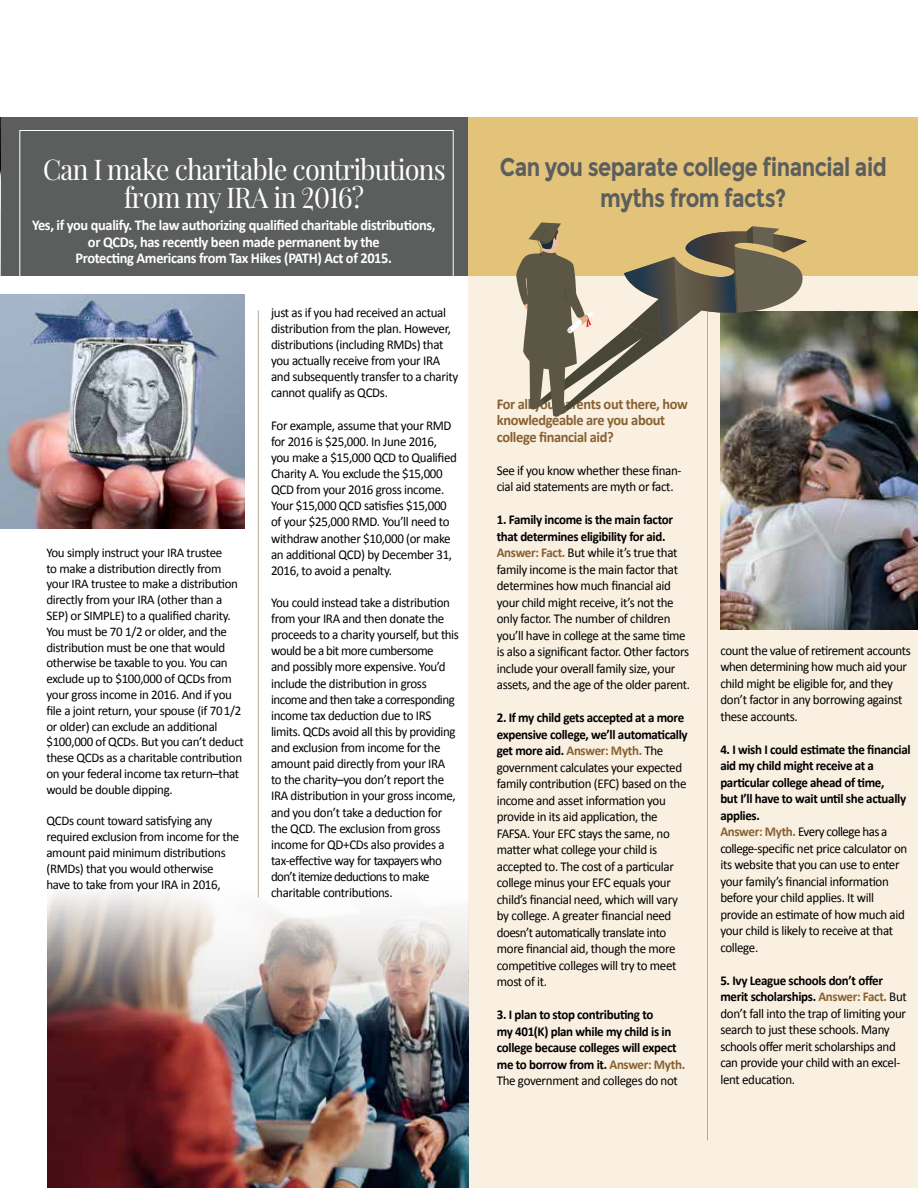
<style>
.page{position:relative;width:918px;height:1188px;background:#fff}
.page>*{position:absolute;margin:0;border:0;box-sizing:border-box;transform-origin:0 0}
.t1{font:28.5px/28.5px "Playfair Display";letter-spacing:-.03em;color:#fff;text-align:center;scale:.94 1}
.t2{font:700 25.5px/31.5px "Montserrat";letter-spacing:-.025em;color:#5c5e5e;text-align:center;scale:.83 1}
.t3{font:700 15px/16.5px "Calibri";letter-spacing:-.025em;color:#fff;text-align:center;scale:.96 1}
.t4{font:700 15px/16.5px "Calibri";letter-spacing:-.025em;color:#896030;scale:.96 1}
.t5{font:13.5px/16.5px "Calibri";letter-spacing:-.025em;color:#000;scale:.96 1}
.t6{font:700 13.5px/16.5px "Calibri";letter-spacing:-.025em;color:#000;scale:.96 1}
.t7{font:13.2px/15.8px "Calibri";letter-spacing:-.025em;color:#000}
.s1{font-size:13.2px}
.s2{font-weight:700}
.s3{font-weight:700;color:#896030}
.s4{color:#896030}
.s5{font-weight:400}
</style>
<div class="page">
<div style="left:0;top:115px;width:469px;height:167px;background:#5c5e5e"></div>
<div style="left:19px;top:130px;width:435px;height:155px;border:1px solid #fff"></div>
<hr style="left:258px;top:310px;width:1px;height:587px;background:#9b8b75">
<img style="left:0;top:117px;width:1px;height:159px">
<img style="left:0;top:295px;width:244px;height:234px">
<div style="left:469px;top:114px;width:449px;height:170px;background:#e3c379"></div>
<div style="left:0;top:104px;width:918px;height:13px;background:#fff"></div>
<div style="left:0;top:276px;width:918px;height:7px;background:#fff"></div>
<div style="left:469px;top:276px;width:449px;height:912px;background:#f9f0e1"></div>
<img style="left:720px;top:311px;width:198px;height:319px">
<hr style="left:707px;top:312px;width:1px;height:828px;background:#9b8b75">
<svg style="left:516px;top:222px;width:291px;height:196px"></svg>
<img style="left:48px;top:876px;width:421px;height:312px">
<h1 class="t1" style="left:43px;top:154px;width:430px">Can I make charitable contributions from my IRA in 2016?</h1>
<p class="t3" style="left:32px;top:216px;width:422px">Yes, if you qualify. The law authorizing qualified charitable distributions, or QCDs, has recently been made permanent by the<br>Protecting Americans from Tax Hikes (PATH) Act of 2015.</p>
<p class="t7" style="left:46px;top:544px;width:199px">You simply instruct your IRA trustee<br>to make a distribution directly from your IRA trustee to make a distribution directly from your IRA (other than a SEP) or SIMPLE) to a qualified charity.<br>You must be 70 1/2 or older, and the distribution must be one that would otherwise be taxable to you. You can exclude up to $100,000 of QCDs from your gross income in 2016. And if you file a joint return, your spouse (if 701/2 or older) can exclude an additional $100,000 of QCDs. But you can’t deduct these QCDs as a charitable contribution on your federal income tax return–that would be double dipping.</p>
<p class="t7" style="left:46px;top:813px;width:195px">QCDs count toward satisfying any required exclusion from income for the amount paid minimum distributions (RMDs) that you would otherwise</p>
<p class="t5" style="left:46px;top:876px;width:183px"><span class="s1">have</span> to take from your IRA in 2016,</p>
<p class="t5" style="left:271px;top:304px;width:196px;line-height:16px">just as if you had received an actual distribution from the plan. However, distributions (including RMDs) that you actually receive from your IRA and subsequently transfer to a charity cannot qualify as QCDs.</p>
<p class="t5" style="left:271px;top:417px;width:195px;line-height:16px">For example, assume that your RMD for 2016 is $25,000. In June 2016, you make a $15,000 QCD to Qualified<br>Charity A. You exclude the $15,000<br>QCD from your 2016 gross income.<br>Your $15,000 QCD satisfies $15,000 of your $25,000 RMD. You’ll need to withdraw another $10,000 (or make an additional QCD) by December 31,<br>2016, to avoid a penalty.</p>
<p class="t5" style="left:271px;top:594px;width:197px;line-height:16px">You could instead take a distribution from your IRA and then donate the proceeds to a charity yourself, but this would be a bit more cumbersome<br>and possibly more expensive. You’d include the distribution in gross income and then take a corresponding income tax deduction due to IRS limits. QCDs avoid all this by providing and exclusion from income for the amount paid directly from your IRA to the charity–you don’t report the IRA distribution in your gross income, and you don’t take a deduction for the QCD. The exclusion from gross income for QD+CDs also provides a tax-effective way for taxpayers who don’t itemize deductions to make charitable contributions.</p>
<h2 class="t2" style="left:500px;top:151px;width:468px">Can you separate college financial aid myths from facts?</h2>
<p class="t4" style="left:497px;top:395px;width:201px">For all you parents out there, how knowledgeable are you about college financial aid?</p>
<p class="t5" style="left:497px;top:461px;width:194px">See if you know whether these finan&shy;cial aid statements are myth or fact.</p>
<p class="t5" style="left:497px;top:511px;width:203px"><span class="s2">1. Family income is the main factor that determines eligibility for aid.<br></span><span class="s3">Answer: Fact.</span> But while it’s true that family income is the main factor that determines how much financial aid your child might receive, it’s not the only factor. The number of children you’ll have in college at the same time is also a significant factor. Other factors include your overall family size, your assets, and the age of the older parent.</p>
<p class="t5" style="left:497px;top:709px;width:200px"><span class="s2">2. If my child gets accepted at a more expensive college, we’ll automatically get more aid.</span> <span class="s3">Answer: Myth.</span> The government calculates your expected family contribution (EFC) based on the income and asset information you provide in its aid application, the FAFSA. Your EFC stays the same, no matter what college your child is accepted to. The cost of a particular college minus your EFC equals your child’s financial need, which will vary by college. A greater financial need doesn’t automatically translate into more financial aid, though the more competitive colleges will try to meet most of it.</p>
<p class="t6" style="left:497px;top:1006px;width:198px">3. I plan to stop contributing to<br>my 401(K) plan while my child is in college because colleges will expect me to borrow from it. <span class="s4">Answer: Myth.<br></span><span class="s5">The government and colleges do not</span></p>
<p class="t5" style="left:720px;top:642px;width:200px">count the value of retirement accounts when determining how much aid your child might be eligible for, and they don’t factor in any borrowing against these accounts.</p>
<p class="t5" style="left:720px;top:741px;width:200px"><span class="s2">4. I wish I could estimate the financial aid my child might receive at a particular college ahead of time,<br>but I’ll have to wait until she actually applies.<br></span><span class="s3">Answer: Myth.</span> Every college has a college-specific net price calculator on its website that you can use to enter your family’s financial information before your child applies. It will provide an estimate of how much aid your child is likely to receive at that college.</p>
<p class="t5" style="left:720px;top:971px;width:196px"><span class="s2">5. Ivy League schools don’t offer merit scholarships.</span> <span class="s3">Answer: Fact.</span> But don’t fall into the trap of limiting your search to just these schools. Many schools offer merit scholarships and can provide your child with an excel&shy;lent education.</p>
</div>
